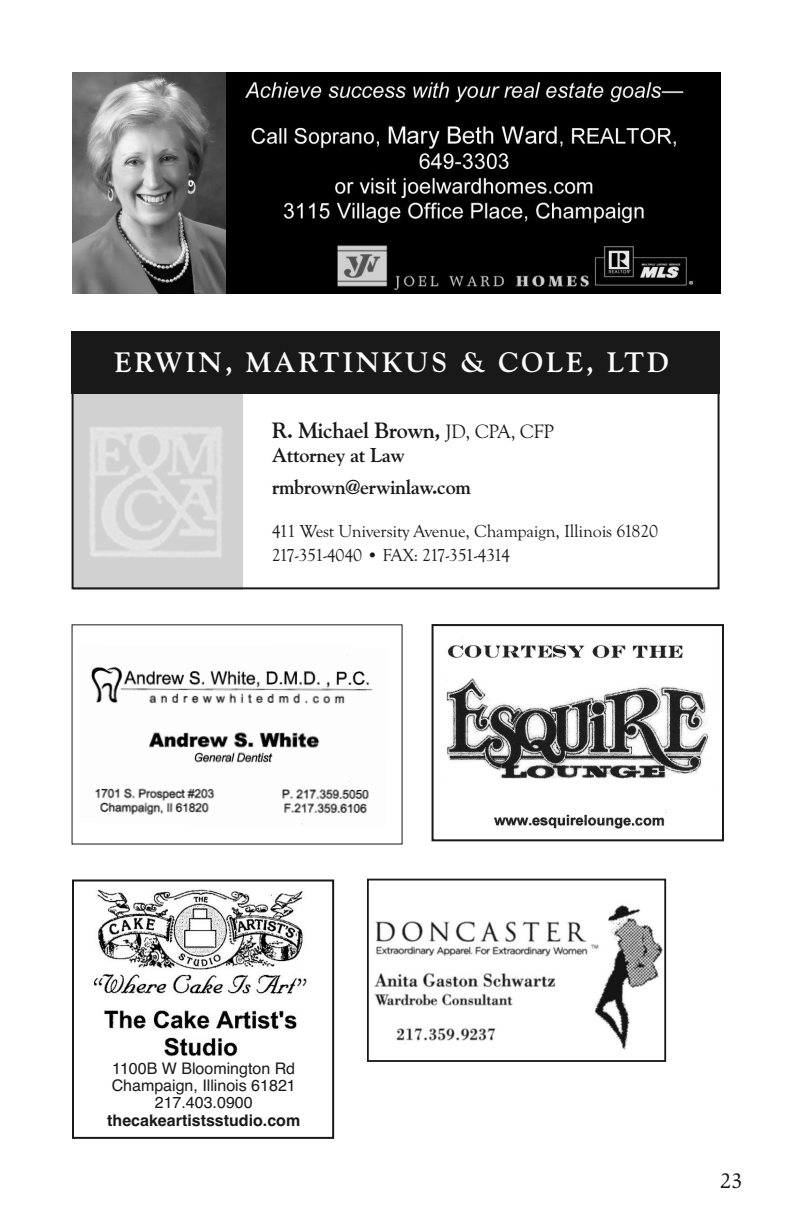
<style>
.page{position:relative;width:792px;height:1224px;background:#fff}
.page>*{position:absolute;margin:0;border:0;box-sizing:border-box;transform-origin:0 0}
.t1{font:700 28px "Goudy";letter-spacing:.1em;color:#fdfdfd}
.t2{font:700 22px "Goudy";letter-spacing:-.02em;color:#191919}
.t3{font:22px "Slimbach";color:#191919}
.t4{font:700 20px/32px "Goudy";letter-spacing:-.02em;color:#191919}
.t5{font:18px/24.4px "Goudy Old Style T";letter-spacing:-.01em;color:#191919}
.t6{font:16px/17.2px "Helvetica";color:#191919;text-align:center}
.t7{font:700 16px "Helvetica";color:#191919}
.s1{font-family:"Goudy Old Style T";font-weight:400;font-size:20px}
</style>
<div class="page">
<img style="left:225px;top:72px;width:495px;height:221px">
<img style="left:72px;top:72px;width:153px;height:221px">
<div style="left:73px;top:393px;width:170px;height:196px;background:#d1d1d1"></div>
<div style="left:72px;top:331px;width:648px;height:62px;background:#191919"></div>
<img style="left:89px;top:427px;width:133px;height:130px">
<img style="left:91px;top:655px;width:282px;height:170px">
<img style="left:445px;top:636px;width:264px;height:193px">
<div style="left:432px;top:624px;width:292px;height:217px;border:2px solid #191919"></div>
<img style="left:93px;top:889px;width:214px;height:168px">
<div style="left:72px;top:880px;width:262px;height:259px;border:2px solid #191919"></div>
<svg style="left:232px;top:1052px;width:16px;height:5px"></svg>
<img style="left:614px;top:900px;width:53px;height:162px">
<img style="left:374px;top:913px;width:240px;height:128px">
<div style="left:367px;top:879px;width:299px;height:183px;border:2px solid #191919"></div>
<h1 class="t1" style="left:115px;top:346px;width:556px">ERWIN, MARTINKUS &amp; COLE, LTD</h1>
<p class="t2" style="left:272px;top:418px;width:284px">R. Michael Brown, <span class="s1">JD, CPA, CFP</span></p>
<p class="t4" style="left:272px;top:439px;width:201px">Attorney at Law rmbrown@erwinlaw.com</p>
<p class="t5" style="left:272px;top:518px;width:388px">411 West University Avenue, Champaign, Illinois 61820<br>217-351-4040 • FAX: 217-351-4314</p>
<p class="t6" style="left:112px;top:1060px;width:186px">1100B W Bloomington Rd<br>Champaign, Illinois 61821<br>217.403.0900</p>
<p class="t7" style="left:107px;top:1111px;width:194px">thecakeartistsstudio.com</p>
<p class="t3" style="left:720px;top:1172px;width:24px">23</p>
</div>
